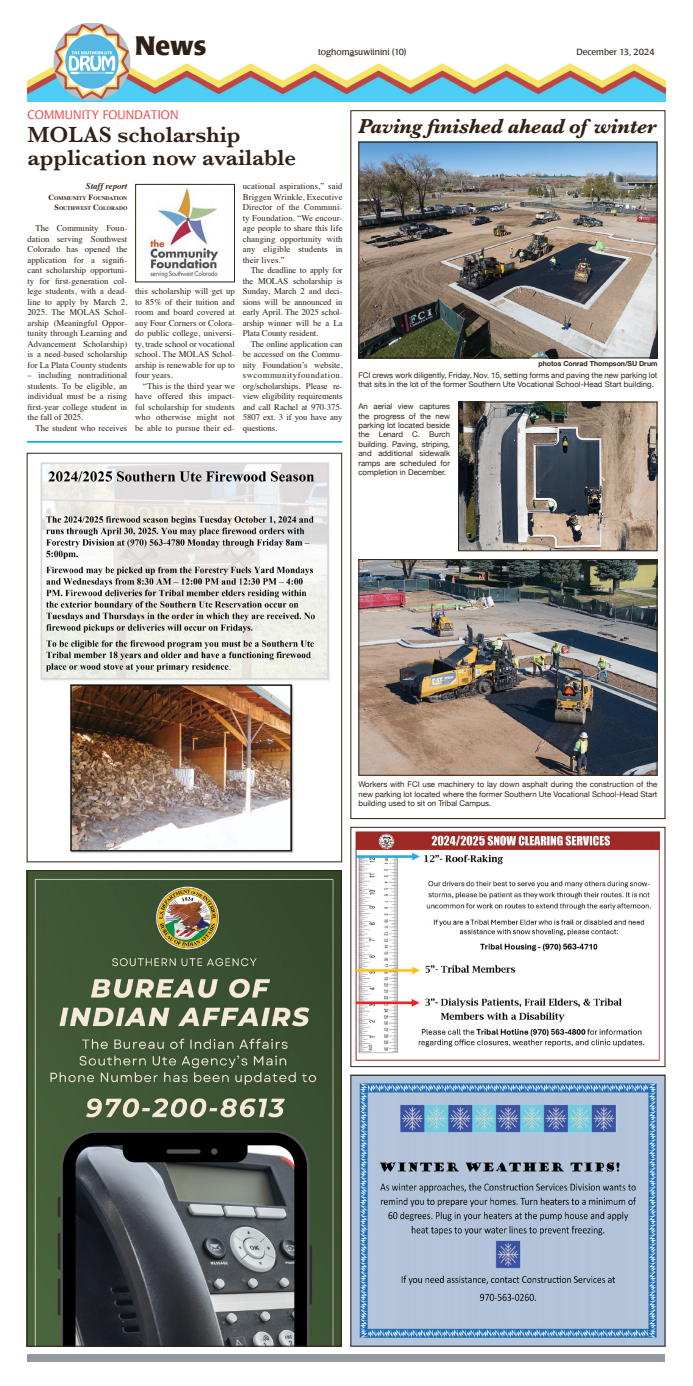
<style>
.page{position:relative;width:693px;height:1386px;background:#fff}
.page>*{position:absolute;margin:0;border:0;box-sizing:border-box;transform-origin:0 0}
.t1{font:700 26.25px "Poppl Laudatio";color:#312014}
.t2{font:600 22.75px/22.8px "Baskerville";color:#312014}
.t3{font:italic 700 21px "Baskerville";letter-spacing:-.02em;color:#312014}
.t4{font:300 12.25px "Poppl Laudatio";letter-spacing:.015em;color:#ed4547}
.t5{font:8.75px/10.5px "Times";color:#312014;text-align:justify}
.t6{font:8.75px "Poppl Laudatio";color:#312014}
.t7{font:italic 700 8.75px "Times";color:#312014}
.t8{font:7.88px/9.5px "Helvetica Neue";color:#312014;text-align:justify}
.t9{font:700 7px "Helvetica Neue";letter-spacing:-.005em;color:#312014}
.t10{font:700 5.51px/10.5px "Times";color:#312014;text-align:right}
.s1{font-size:7.88px}
</style>
<div class="page">
<div style="left:28px;top:1354px;width:637px;height:8px;background:#929ca0"></div>
<img style="left:28px;top:24px;width:637px;height:78px">
<img style="left:40px;top:462px;width:290px;height:391px">
<div style="left:27px;top:453px;width:315px;height:409px;border:1px solid #312014"></div>
<img style="left:355px;top:831px;width:306px;height:230px">
<div style="left:350px;top:827px;width:315px;height:240px;border:1px solid #312014"></div>
<img style="left:352px;top:1077px;width:311px;height:268px">
<hr style="left:27px;top:441px;width:315px;height:2px;background:#00b1e1">
<img style="left:460px;top:404px;width:195px;height:145px">
<div style="left:458px;top:402px;width:199px;height:149px;border:1px solid #312014"></div>
<img style="left:360px;top:144px;width:295px;height:212px">
<div style="left:358px;top:142px;width:299px;height:216px;border:1px solid #312014"></div>
<img style="left:360px;top:561px;width:295px;height:213px">
<div style="left:358px;top:559px;width:299px;height:217px;border:1px solid #312014"></div>
<img style="left:147px;top:187px;width:72px;height:91px">
<div style="left:135px;top:184px;width:100px;height:98px;border:1px solid #312014"></div>
<img style="left:29px;top:872px;width:311px;height:473px">
<div style="left:27px;top:870px;width:315px;height:477px;border:1px solid #312014"></div>
<h1 class="t1" style="left:135px;top:31px;width:73px">News</h1>
<p class="t6" style="left:318px;top:47px;width:90px">toghomasuwiinini (10)</p>
<p class="t6" style="left:576px;top:47px;width:80px">December 13, 2024</p>
<h3 class="t4" style="left:28px;top:108px;width:152px">COMMUNITY FOUNDATION</h3>
<h2 class="t2" style="left:28px;top:123px;width:270px">MOLAS scholarship application now available</h2>
<p class="t7" style="left:86px;top:178px;width:43px">Staff report</p>
<p class="t10" style="left:48px;top:192px;width:80px"><span class="s1">C</span>OMMUNITY <span class="s1">F</span>OUNDATION<br><span class="s1">S</span>OUTHWEST <span class="s1">C</span>OLORADO</p>
<p class="t5" style="left:28px;top:222px;width:101px;text-indent:8px">The Community Foun&shy;dation serving Southwest Colorado has opened the application for a signifi&shy;cant scholarship opportuni&shy;ty for first-generation col&shy;lege students, with a dead&shy;line to apply by March 2, 2025. The MOLAS Schol&shy;arship (Meaningful Oppor&shy;tunity through Learning and Advancement Scholarship) is a need-based scholarship for La Plata County students</p>
<p class="t5" style="left:28px;top:369px;width:101px">– including nontraditional students. To be eligible, an individual must be a rising first-year college student in the fall of 2025.</p>
<p class="t5" style="left:35px;top:422px;width:93px">The student who receives</p>
<p class="t5" style="left:243px;top:180px;width:101px">ucational aspirations,” said Briggen Wrinkle, Executive Director of the Communi&shy;ty Foundation. “We encour&shy;age people to share this life changing opportunity with any eligible students in their lives.”</p>
<p class="t5" style="left:243px;top:264px;width:101px;text-indent:8px">The deadline to apply for the MOLAS scholarship is Sunday, March 2 and deci&shy;sions will be announced in early April. The 2025 schol&shy;arship winner will be a La Plata County resident.</p>
<p class="t5" style="left:243px;top:338px;width:101px;text-indent:8px">The online application can be accessed on the Commu&shy;nity Foundation’s website, swcommunityfoundation. org/scholarships. Please re&shy;view eligibility requirements and call Rachel at 970-375- 5807 ext. 3 if you have any questions.</p>
<p class="t5" style="left:135px;top:285px;width:101px">this scholarship will get up to 85% of their tuition and room and board covered at any Four Corners or Colora&shy;do public college, universi&shy;ty, trade school or vocational school. The MOLAS Schol&shy;arship is renewable for up to four years.</p>
<p class="t5" style="left:135px;top:380px;width:101px;text-indent:8px">“This is the third year we have offered this impact&shy;ful scholarship for students who otherwise might not be able to pursue their ed-</p>
<h3 class="t3" style="left:358px;top:111px;width:299px">Paving finished ahead of winter</h3>
<p class="t9" style="left:539px;top:358px;width:120px">photos Conrad Thompson/SU Drum</p>
<p class="t8" style="left:358px;top:371px;width:301px">FCI crews work diligently, Friday, Nov. 15, setting forms and paving the new parking lot that sits in the lot of the former Southern Ute Vocational School-Head Start building.</p>
<p class="t8" style="left:358px;top:402px;width:93px">An aerial view captures the progress of the new parking lot located beside the Lenard C. Burch building. Paving, striping, and additional sidewalk ramps are scheduled for completion in December.</p>
<p class="t8" style="left:358px;top:780px;width:301px">Workers with FCI use machinery to lay down asphalt during the construction of the new parking lot located where the former Southern Ute Vocational School-Head Start building used to sit on Tribal Campus.</p>
</div>
